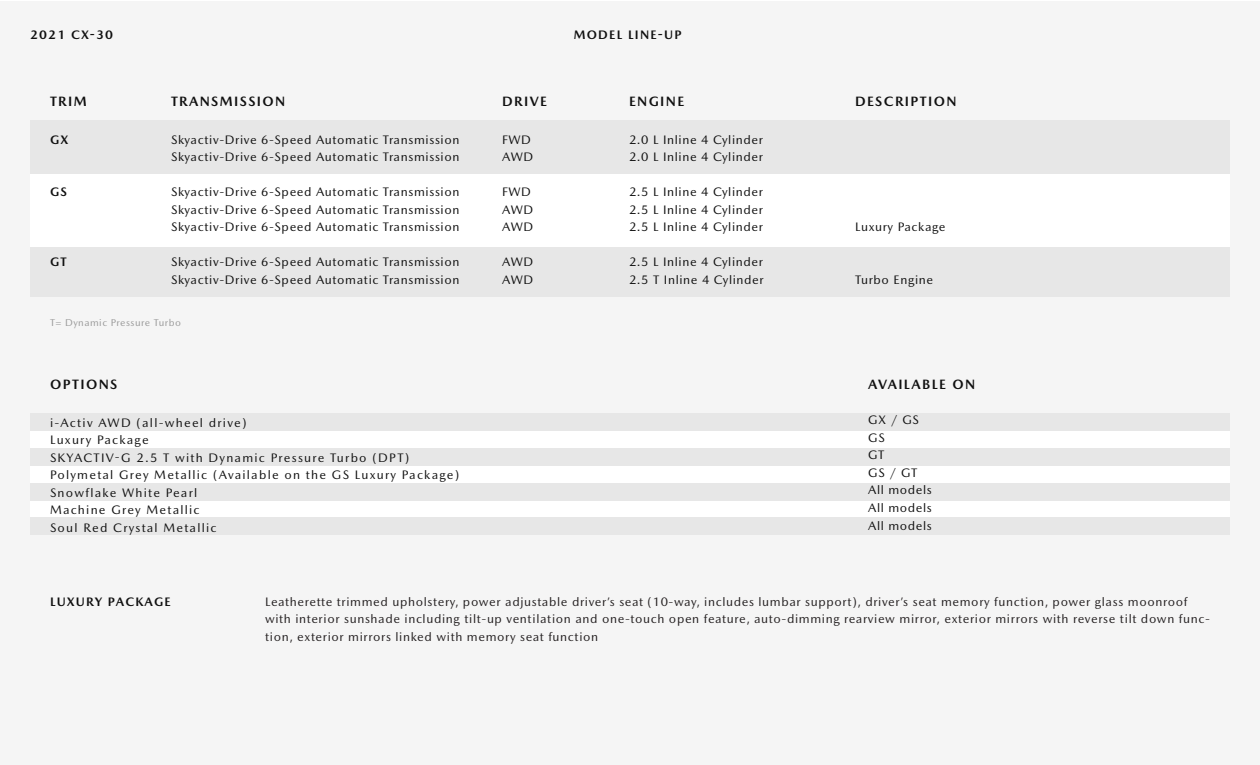
<style>
.page{position:relative;width:1260px;height:765px;background:#fff}
.page>*{position:absolute;margin:0;border:0;box-sizing:border-box;transform-origin:0 0}
.t1{font:700 13.75px "Mazda Type";letter-spacing:.1em;color:#101010}
.t2{font:12.5px/17.5px "Mazda Type";letter-spacing:.05em;color:#101010}
.t3{font:12.5px/17.5px "Mazda Type";letter-spacing:.05em;color:#231f20}
.t4{font:12.5px "Mazda Type";letter-spacing:.1em;color:#101010}
.t5{font:700 12.5px "Mazda Type";letter-spacing:.1em;color:#101010}
.t6{font:10px "Mazda Type";letter-spacing:.05em;color:#999}
</style>
<div class="page">
<div style="left:0;top:1px;width:1260px;height:764px;background:#f5f5f5"></div>
<div style="left:30px;top:120px;width:1200px;height:76px;background:#e7e7e7"></div>
<div style="left:30px;top:175px;width:1200px;height:106px;background:#fff"></div>
<div style="left:30px;top:430px;width:1200px;height:18px;background:#fff"></div>
<div style="left:30px;top:465px;width:1200px;height:18px;background:#fff"></div>
<div style="left:30px;top:501px;width:1200px;height:17px;background:#fff"></div>
<div style="left:30px;top:248px;width:1200px;height:49px;background:#e7e7e7"></div>
<div style="left:30px;top:413px;width:1200px;height:17px;background:#e7e7e7"></div>
<div style="left:30px;top:448px;width:1200px;height:17px;background:#e7e7e7"></div>
<div style="left:30px;top:483px;width:1200px;height:17px;background:#e7e7e7"></div>
<div style="left:30px;top:517px;width:1200px;height:18px;background:#e7e7e7"></div>
<p class="t5" style="left:30px;top:27px;width:85px">2021 CX-30</p>
<p class="t1" style="left:171px;top:93px;width:116px">TRANSMISSION</p>
<p class="t2" style="left:171px;top:131px;width:290px">Skyactiv-Drive 6-Speed Automatic Transmission</p>
<p class="t2" style="left:171px;top:148px;width:290px">Skyactiv-Drive 6-Speed Automatic Transmission</p>
<p class="t2" style="left:171px;top:183px;width:290px">Skyactiv-Drive 6-Speed Automatic Transmission</p>
<p class="t2" style="left:171px;top:201px;width:290px">Skyactiv-Drive 6-Speed Automatic Transmission</p>
<p class="t2" style="left:171px;top:218px;width:290px">Skyactiv-Drive 6-Speed Automatic Transmission</p>
<p class="t2" style="left:171px;top:253px;width:290px">Skyactiv-Drive 6-Speed Automatic Transmission<br>Skyactiv-Drive 6-Speed Automatic Transmission</p>
<p class="t6" style="left:50px;top:317px;width:133px">T= Dynamic Pressure Turbo</p>
<p class="t1" style="left:50px;top:93px;width:38px">TRIM</p>
<p class="t5" style="left:50px;top:132px;width:20px">GX</p>
<p class="t5" style="left:50px;top:184px;width:18px">GS</p>
<p class="t5" style="left:50px;top:254px;width:18px">GT</p>
<p class="t1" style="left:50px;top:376px;width:69px">OPTIONS</p>
<p class="t4" style="left:50px;top:415px;width:198px">i-Activ AWD (all-wheel drive)</p>
<p class="t4" style="left:50px;top:433px;width:100px">Luxury Package</p>
<p class="t4" style="left:50px;top:450px;width:361px">SKYACTIV-G 2.5 T with Dynamic Pressure Turbo (DPT)</p>
<p class="t4" style="left:50px;top:468px;width:411px">Polymetal Grey Metallic (Available on the GS Luxury Package)</p>
<p class="t4" style="left:50px;top:485px;width:149px">Snowflake White Pearl</p>
<p class="t4" style="left:50px;top:503px;width:151px">Machine Grey Metallic</p>
<p class="t4" style="left:50px;top:520px;width:168px">Soul Red Crystal Metallic</p>
<p class="t1" style="left:502px;top:93px;width:46px">DRIVE</p>
<p class="t2" style="left:502px;top:131px;width:30px">FWD</p>
<p class="t2" style="left:502px;top:148px;width:33px">AWD</p>
<p class="t2" style="left:502px;top:183px;width:30px">FWD</p>
<p class="t2" style="left:502px;top:201px;width:33px">AWD</p>
<p class="t2" style="left:502px;top:218px;width:33px">AWD</p>
<p class="t2" style="left:502px;top:253px;width:33px">AWD<br>AWD</p>
<p class="t5" style="left:574px;top:27px;width:110px">MODEL LINE-UP</p>
<p class="t1" style="left:629px;top:93px;width:57px">ENGINE</p>
<p class="t2" style="left:629px;top:131px;width:136px">2.0 L Inline 4 Cylinder</p>
<p class="t2" style="left:629px;top:148px;width:136px">2.0 L Inline 4 Cylinder</p>
<p class="t2" style="left:629px;top:183px;width:136px">2.5 L Inline 4 Cylinder</p>
<p class="t2" style="left:629px;top:201px;width:136px">2.5 L Inline 4 Cylinder</p>
<p class="t2" style="left:629px;top:218px;width:136px">2.5 L Inline 4 Cylinder</p>
<p class="t2" style="left:629px;top:253px;width:136px">2.5 L Inline 4 Cylinder<br>2.5 T Inline 4 Cylinder</p>
<p class="t1" style="left:855px;top:93px;width:103px">DESCRIPTION</p>
<p class="t2" style="left:855px;top:218px;width:92px">Luxury Package</p>
<p class="t2" style="left:855px;top:271px;width:80px">Turbo Engine</p>
<p class="t1" style="left:868px;top:376px;width:109px">AVAILABLE ON</p>
<p class="t2" style="left:868px;top:411px;width:52px">GX / GS</p>
<p class="t2" style="left:868px;top:429px;width:18px">GS</p>
<p class="t2" style="left:868px;top:446px;width:18px">GT</p>
<p class="t2" style="left:868px;top:464px;width:51px">GS / GT</p>
<p class="t2" style="left:868px;top:481px;width:65px">All models</p>
<p class="t2" style="left:868px;top:499px;width:65px">All models</p>
<p class="t2" style="left:868px;top:517px;width:65px">All models</p>
<p class="t5" style="left:50px;top:594px;width:122px">LUXURY PACKAGE</p>
<p class="t3" style="left:265px;top:593px;width:947px">Leatherette trimmed upholstery, power adjustable driver’s seat (10-way, includes lumbar support), driver’s seat memory function, power glass moonroof with interior sunshade including tilt-up ventilation and one-touch open feature, auto-dimming rearview mirror, exterior mirrors with reverse tilt down func&shy;tion, exterior mirrors linked with memory seat function</p>
</div>
